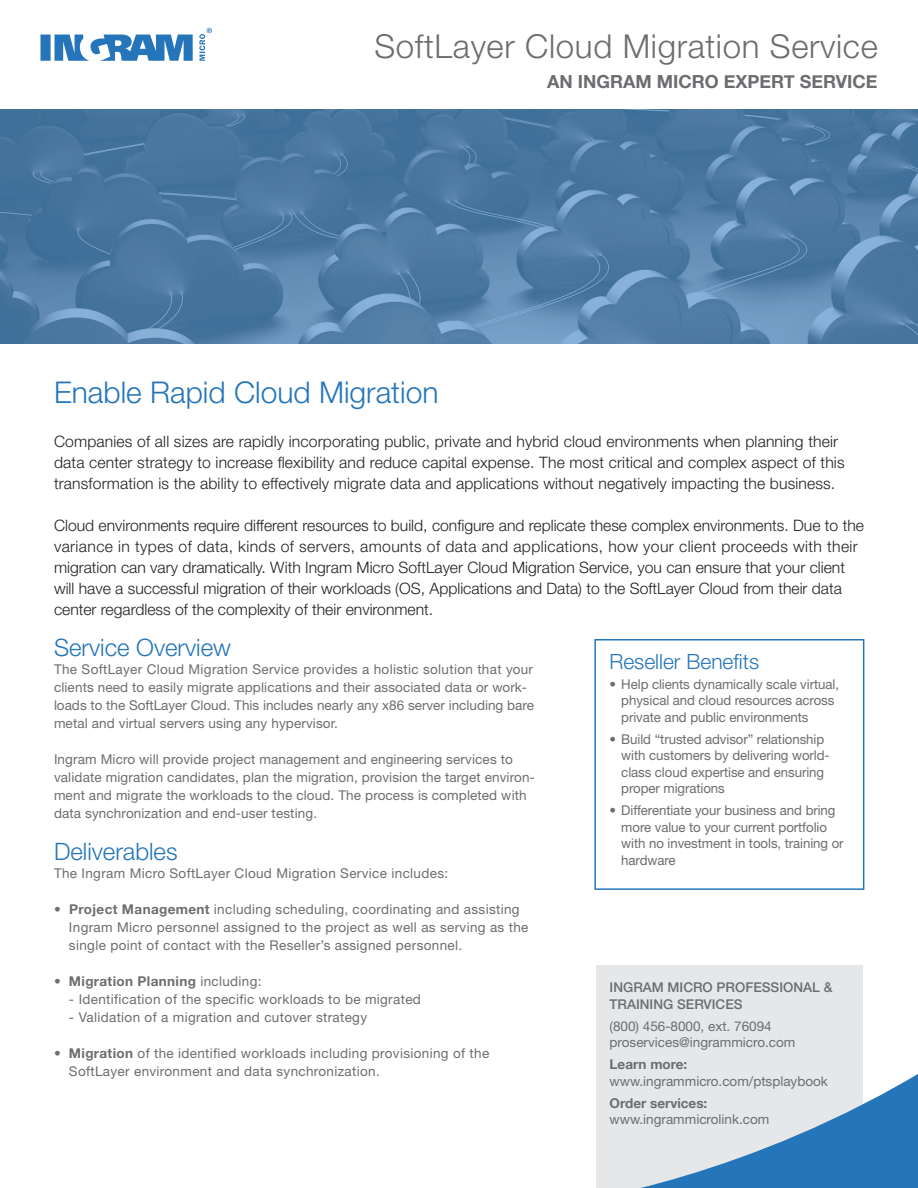
<style>
.page{position:relative;width:918px;height:1188px;background:#fff}
.page>*{position:absolute;margin:0;border:0;box-sizing:border-box;transform-origin:0 0}
.t1{font:300 33px "Helvetica Neue LT Std";letter-spacing:.02em;color:#6c6d70}
.t2{font:300 30px "Helvetica Neue LT Std";color:#2575bb}
.t3{font:300 24px "Helvetica Neue LT Std";color:#2575bb}
.t4{font:300 21px "Helvetica Neue LT Std";color:#2575bb}
.t5{font:700 18px "Helvetica Neue";color:#6c6d70}
.t6{font:300 15.75px/21px "Helvetica Neue LT Std";letter-spacing:.01em;color:#231f20}
.t7{font:13.5px/16.5px "Helvetica Neue LT Std";letter-spacing:.01em;color:#6c6d70}
.t8{font:500 13.5px/16.5px "Helvetica Neue LT Std";color:#6c6d70}
.t9{font:700 13.5px "Helvetica Neue LT Std";letter-spacing:.025em;color:#6c6d70}
.t10{font:700 13.5px "Helvetica Neue";color:#6c6d70}
.s1{font-weight:700}
.s2{font-weight:400}
</style>
<div class="page">
<img style="left:0;top:109px;width:918px;height:235px">
<div style="left:594px;top:639px;width:270px;height:251px;border:2px solid #2575bb"></div>
<div style="left:596px;top:966px;width:267px;height:222px;background:#e6e7e9"></div>
<svg style="left:641px;top:1074px;width:277px;height:114px"></svg>
<svg style="left:41px;top:28px;width:171px;height:33px"></svg>
<h1 class="t1" style="left:374px;top:26px;width:505px">SoftLayer Cloud Migration Service</h1>
<h3 class="t5" style="left:547px;top:68px;width:332px">AN INGRAM MICRO EXPERT SERVICE</h3>
<h2 class="t2" style="left:54px;top:374px;width:386px">Enable Rapid Cloud Migration</h2>
<p class="t6" style="left:54px;top:430px;width:792px">Companies of all sizes are rapidly incorporating public, private and hybrid cloud environments when planning their data center strategy to increase flexibility and reduce capital expense. The most critical and complex aspect of this transformation is the ability to effectively migrate data and applications without negatively impacting the business.</p>
<p class="t6" style="left:54px;top:514px;width:811px">Cloud environments require different resources to build, configure and replicate these complex environments. Due to the variance in types of data, kinds of servers, amounts of data and applications, how your client proceeds with their migration can vary dramatically. With Ingram Micro SoftLayer Cloud Migration Service, you can ensure that your client will have a successful migration of their workloads (OS, Applications and Data) to the SoftLayer Cloud from their data center regardless of the complexity of their environment.</p>
<h3 class="t3" style="left:54px;top:633px;width:178px">Service Overview</h3>
<p class="t7" style="left:54px;top:660px;width:482px;line-height:18px">The SoftLayer Cloud Migration Service provides a holistic solution that your clients need to easily migrate applications and their associated data or work&shy;loads to the SoftLayer Cloud. This includes nearly any x86 server including bare metal and virtual servers using any hypervisor.</p>
<p class="t7" style="left:54px;top:750px;width:482px;line-height:18px">Ingram Micro will provide project management and engineering services to validate migration candidates, plan the migration, provision the target environ&shy;ment and migrate the workloads to the cloud. The process is completed with data synchronization and end-user testing.</p>
<h3 class="t3" style="left:54px;top:837px;width:125px">Deliverables</h3>
<p class="t7" style="left:54px;top:865px;width:396px">The Ingram Micro SoftLayer Cloud Migration Service includes:</p>
<p class="t7" style="left:69px;top:900px;width:461px;line-height:18px;text-indent:-15px"><span class="s1">• Project Management</span> including scheduling, coordinating and assisting<br>Ingram Micro personnel assigned to the project as well as serving as the single point of contact with the Reseller’s assigned personnel.</p>
<p class="t9" style="left:54px;top:973px;width:209px"><span class="s2">•</span> Migration Planning <span class="s2">including:</span></p>
<p class="t7" style="left:69px;top:991px;width:353px">- Identification of the specific workloads to be migrated</p>
<p class="t7" style="left:69px;top:1009px;width:300px">- Validation of a migration and cutover strategy</p>
<p class="t7" style="left:69px;top:1044px;width:422px;line-height:18px;text-indent:-15px">• <span class="s1">Migration</span> of the identified workloads including provisioning of the<br>SoftLayer environment and data synchronization.</p>
<h3 class="t4" style="left:609px;top:649px;width:151px">Reseller Benefits</h3>
<p class="t7" style="left:621px;top:676px;width:219px;text-indent:-12px">• Help clients dynamically scale virtual, physical and cloud resources across private and public environments</p>
<p class="t7" style="left:621px;top:730px;width:210px;text-indent:-12px">• Build “trusted advisor” relationship with customers by delivering world&shy;class cloud expertise and ensuring proper migrations</p>
<p class="t7" style="left:621px;top:802px;width:224px;text-indent:-12px">• Differentiate your business and bring more value to your current portfolio with no investment in tools, training or hardware</p>
<p class="t8" style="left:610px;top:979px;width:224px">INGRAM MICRO PROFESSIONAL &amp;<br>TRAINING SERVICES</p>
<p class="t7" style="left:610px;top:1018px;width:187px">(800) 456-8000, ext. 76094 proservices@ingrammicro.com</p>
<p class="t10" style="left:610px;top:1054px;width:79px">Learn more:</p>
<p class="t7" style="left:610px;top:1072px;width:220px">www.ingrammicro.com/ptsplaybook</p>
<p class="t10" style="left:610px;top:1092px;width:99px">Order services:</p>
<p class="t7" style="left:610px;top:1111px;width:161px">www.ingrammicrolink.com</p>
</div>
